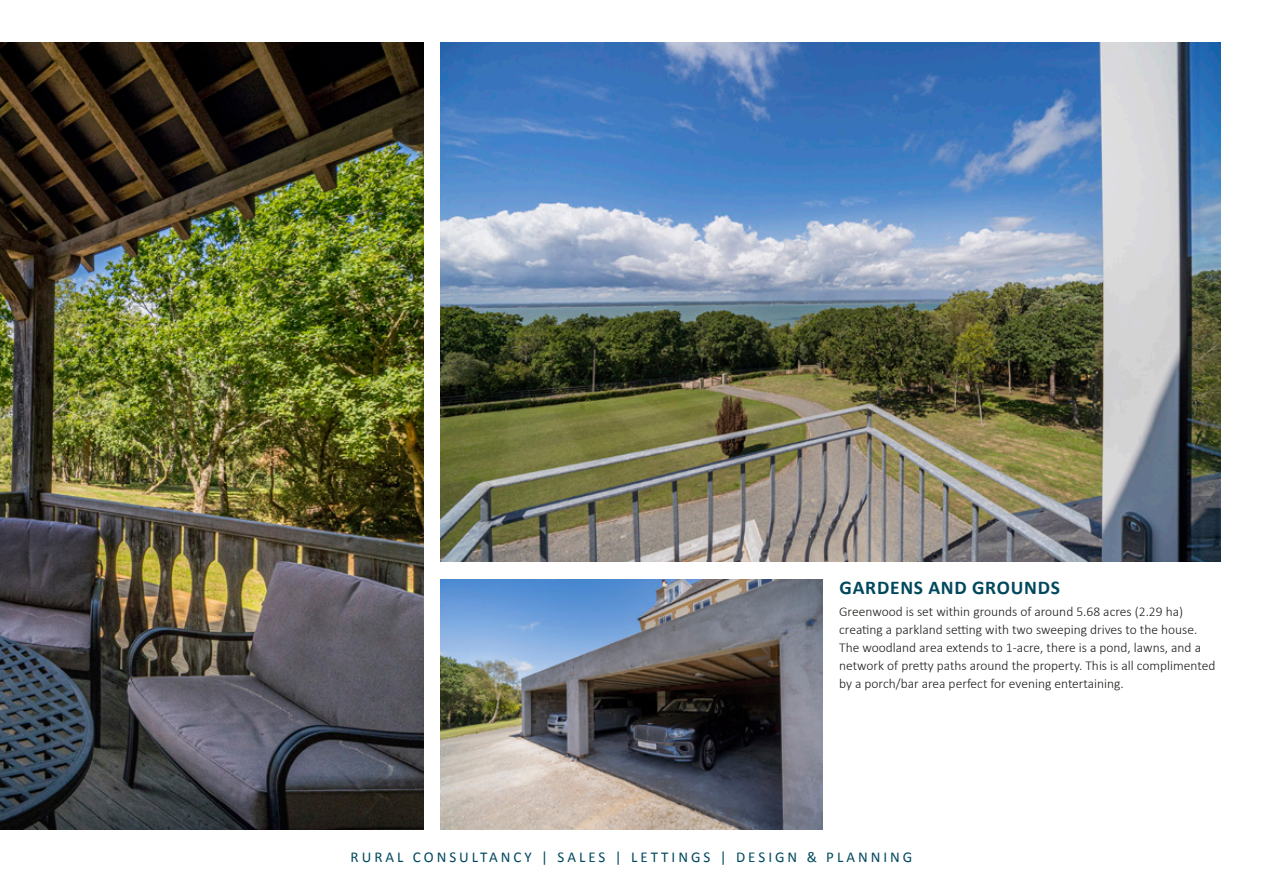
<style>
.page{position:relative;width:1263px;height:893px;background:#fff}
.page>*{position:absolute;margin:0;border:0;box-sizing:border-box;transform-origin:0 0}
.t1{font:700 19.5px "Calibri";letter-spacing:.04em;color:#00485d}
.t2{font:15px "Calibri";letter-spacing:.2em;color:#00485d}
.t3{font:300 13.5px/18px "Calibri";color:#1d1d1b}
</style>
<div class="page">
<img style="left:0;top:43px;width:424px;height:786px">
<img style="left:441px;top:43px;width:779px;height:518px">
<img style="left:441px;top:579px;width:381px;height:250px">
<h1 class="t1" style="left:839px;top:573px;width:222px">GARDENS AND GROUNDS</h1>
<p class="t3" style="left:839px;top:602px;width:378px">Greenwood is set within grounds of around 5.68 acres (2.29 ha) creating a parkland setting with two sweeping drives to the house.<br>The woodland area extends to 1-acre, there is a pond, lawns, and a network of pretty paths around the property. This is all complimented by a porch/bar area perfect for evening entertaining.</p>
<p class="t2" style="left:351px;top:846px;width:563px">RURAL CONSULTANCY | SALES | LETTINGS | DESIGN &amp; PLANNING</p>
</div>
